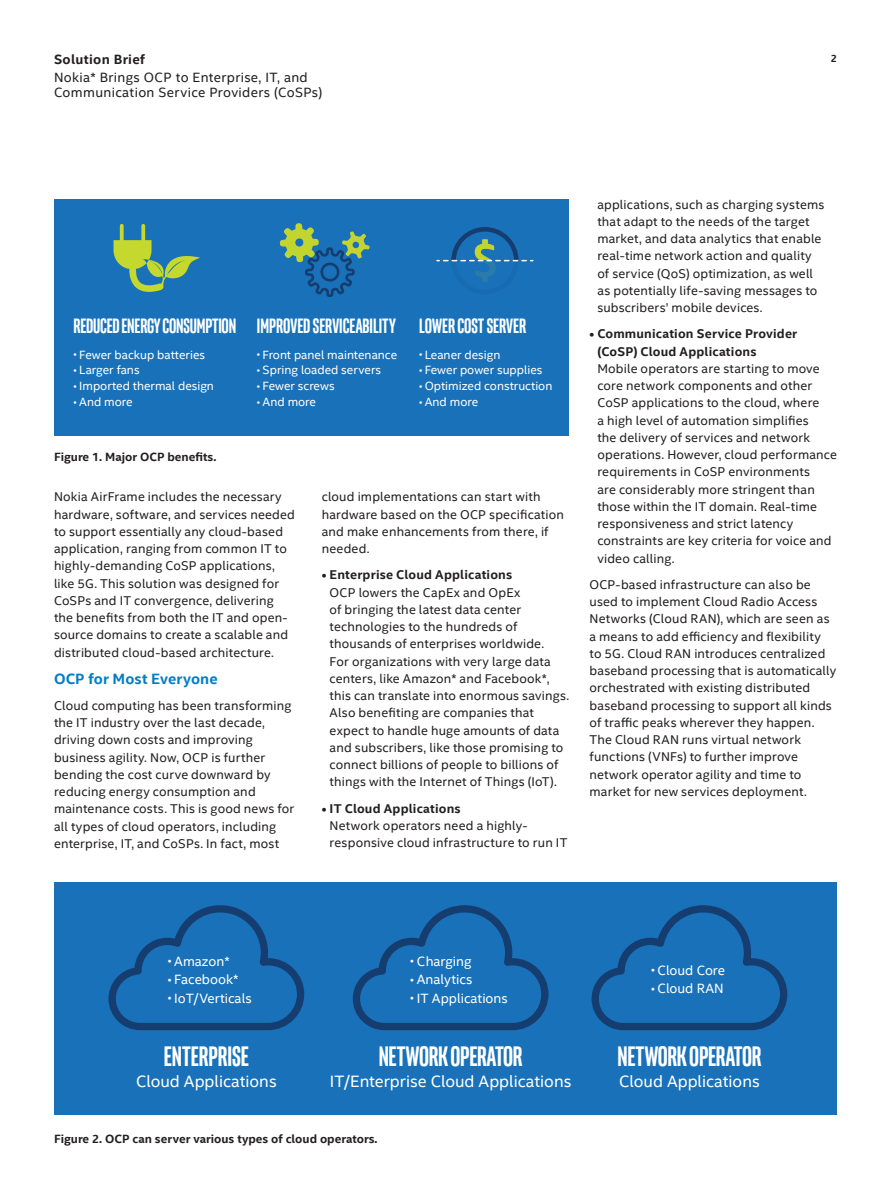
<style>
.page{position:relative;width:891px;height:1188px;background:#fff}
.page>*{position:absolute;margin:0;border:0;box-sizing:border-box;transform-origin:0 0}
.t1{font:700 28.5px "Intel Clear Pro";letter-spacing:-.01em;color:#fff}
.t2{font:700 21px "Intel Clear Pro";color:#fff}
.t3{font:16.5px "Intel Clear";color:#fff}
.t4{font:700 15px "Intel Clear";letter-spacing:.005em;color:#007ec5}
.t5{font:13.5px "Intel Clear";color:#fff}
.t6{font:13.5px/15px "Intel Clear";letter-spacing:.025em;color:#231f20}
.t7{font:700 13.5px "Intel Clear";letter-spacing:.025em;color:#231f20}
.t8{font:12.75px/17.2px "Intel Clear";letter-spacing:.015em;color:#231f20}
.t9{font:700 12.75px/17.2px "Intel Clear";letter-spacing:.015em;color:#231f20}
.t10{font:12px "Intel Clear";color:#fff}
.t11{font:700 12px "Intel Clear";color:#231f20}
.t12{font:700 10.5px "Intel Clear";color:#231f20}
.s1{font-size:9.6px}
.s2{font-size:10.95px}
</style>
<div class="page">
<div style="left:54px;top:199px;width:515px;height:237px;background:#1871b9"></div>
<svg style="left:114px;top:224px;width:86px;height:68px"></svg>
<svg style="left:280px;top:223px;width:90px;height:74px"></svg>
<svg style="left:437px;top:227px;width:96px;height:55px"></svg>
<div style="left:54px;top:883px;width:782px;height:232px;background:#1871b9"></div>
<svg style="left:109px;top:905px;width:195px;height:125px"></svg>
<svg style="left:592px;top:905px;width:195px;height:125px"></svg>
<svg style="left:353px;top:905px;width:196px;height:125px"></svg>
<p class="t7" style="left:54px;top:51px;width:93px">Solution Brief</p>
<p class="t6" style="left:54px;top:70px;width:270px">Nokia* Brings OCP to Enterprise, IT, and<br>Communication Service Providers (CoSPs)</p>
<p class="t12" style="left:831px;top:52px;width:8px">2</p>
<h2 class="t2" style="left:74px;top:313px;width:164px">REDUCED ENERGY CONSUMPTION</h2>
<p class="t10" style="left:74px;top:347px;width:133px"><span class="s1">•</span> Fewer backup batteries</p>
<p class="t10" style="left:74px;top:363px;width:68px"><span class="s1">•</span> Larger fans</p>
<p class="t10" style="left:74px;top:379px;width:142px"><span class="s1">•</span> Imported thermal design</p>
<p class="t10" style="left:74px;top:395px;width:61px"><span class="s1">•</span> And more</p>
<p class="t11" style="left:54px;top:449px;width:164px">Figure 1. Major OCP benefits.</p>
<h2 class="t2" style="left:257px;top:313px;width:141px">IMPROVED SERVICEABILITY</h2>
<p class="t10" style="left:257px;top:347px;width:142px"><span class="s1">•</span> Front panel maintenance</p>
<p class="t10" style="left:257px;top:363px;width:126px"><span class="s1">•</span> Spring loaded servers</p>
<p class="t10" style="left:257px;top:379px;width:79px"><span class="s1">•</span> Fewer screws</p>
<p class="t10" style="left:257px;top:395px;width:61px"><span class="s1">•</span> And more</p>
<h2 class="t2" style="left:419px;top:313px;width:109px">LOWER COST SERVER</h2>
<p class="t10" style="left:419px;top:347px;width:83px"><span class="s1">•</span> Leaner design</p>
<p class="t10" style="left:419px;top:363px;width:125px"><span class="s1">•</span> Fewer power supplies</p>
<p class="t10" style="left:419px;top:379px;width:135px"><span class="s1">•</span> Optimized construction</p>
<p class="t10" style="left:419px;top:395px;width:61px"><span class="s1">•</span> And more</p>
<p class="t8" style="left:54px;top:488px;width:242px">Nokia AirFrame includes the necessary hardware, software, and services needed to support essentially any cloud-based application, ranging from common IT to highly-demanding CoSP applications, like 5G. This solution was designed for CoSPs and IT convergence, delivering the benefits from both the IT and open&shy;source domains to create a scalable and distributed cloud-based architecture.</p>
<p class="t4" style="left:54px;top:669px;width:165px">OCP for Most Everyone</p>
<p class="t8" style="left:54px;top:697px;width:242px">Cloud computing has been transforming the IT industry over the last decade, driving down costs and improving business agility. Now, OCP is further bending the cost curve downward by reducing energy consumption and maintenance costs. This is good news for all types of cloud operators, including enterprise, IT, and CoSPs. In fact, most</p>
<p class="t8" style="left:322px;top:488px;width:244px">cloud implementations can start with hardware based on the OCP specification and make enhancements from there, if needed.</p>
<p class="t9" style="left:322px;top:566px;width:192px">• Enterprise Cloud Applications</p>
<p class="t8" style="left:330px;top:584px;width:241px">OCP lowers the CapEx and OpEx<br>of bringing the latest data center technologies to the hundreds of thousands of enterprises worldwide.<br>For organizations with very large data centers, like Amazon* and Facebook*, this can translate into enormous savings.<br>Also benefiting are companies that expect to handle huge amounts of data and subscribers, like those promising to connect billions of people to billions of things with the Internet of Things (IoT).</p>
<p class="t9" style="left:322px;top:800px;width:141px">• IT Cloud Applications</p>
<p class="t8" style="left:330px;top:817px;width:239px">Network operators need a highly&shy;responsive cloud infrastructure to run IT</p>
<p class="t8" style="left:597px;top:196px;width:229px">applications, such as charging systems that adapt to the needs of the target market, and data analytics that enable real-time network action and quality of service (QoS) optimization, as well as potentially life-saving messages to subscribers’ mobile devices.</p>
<p class="t9" style="left:597px;top:325px;width:201px;text-indent:-8px">• Communication Service Provider (CoSP) Cloud Applications</p>
<p class="t8" style="left:597px;top:360px;width:241px">Mobile operators are starting to move core network components and other CoSP applications to the cloud, where<br>a high level of automation simplifies<br>the delivery of services and network operations. However, cloud performance requirements in CoSP environments<br>are considerably more stringent than those within the IT domain. Real-time responsiveness and strict latency constraints are key criteria for voice and video calling.</p>
<p class="t8" style="left:589px;top:576px;width:248px">OCP-based infrastructure can also be used to implement Cloud Radio Access Networks (Cloud RAN), which are seen as a means to add efficiency and flexibility<br>to 5G. Cloud RAN introduces centralized baseband processing that is automatically orchestrated with existing distributed baseband processing to support all kinds of traffic peaks wherever they happen.<br>The Cloud RAN runs virtual network functions (VNFs) to further improve network operator agility and time to market for new services deployment.</p>
<p class="t5" style="left:168px;top:953px;width:64px"><span class="s2">•</span> Amazon*</p>
<p class="t5" style="left:168px;top:972px;width:72px"><span class="s2">•</span> Facebook*</p>
<p class="t5" style="left:168px;top:990px;width:85px"><span class="s2">•</span> IoT/Verticals</p>
<h1 class="t1" style="left:164px;top:1038px;width:87px">ENTERPRISE</h1>
<p class="t3" style="left:136px;top:1071px;width:142px">Cloud Applications</p>
<p class="t5" style="left:410px;top:953px;width:63px"><span class="s2">•</span> Charging</p>
<p class="t5" style="left:410px;top:972px;width:64px"><span class="s2">•</span> Analytics</p>
<p class="t5" style="left:410px;top:990px;width:99px"><span class="s2">•</span> IT Applications</p>
<h1 class="t1" style="left:379px;top:1038px;width:145px">NETWORK OPERATOR</h1>
<p class="t3" style="left:330px;top:1071px;width:243px">IT/Enterprise Cloud Applications</p>
<p class="t11" style="left:54px;top:1131px;width:325px">Figure 2. OCP can server various types of cloud operators.</p>
<p class="t5" style="left:651px;top:962px;width:76px"><span class="s2">•</span> Cloud Core</p>
<p class="t5" style="left:651px;top:981px;width:74px"><span class="s2">•</span> Cloud RAN</p>
<h1 class="t1" style="left:618px;top:1038px;width:145px">NETWORK OPERATOR</h1>
<p class="t3" style="left:619px;top:1071px;width:142px">Cloud Applications</p>
</div>
